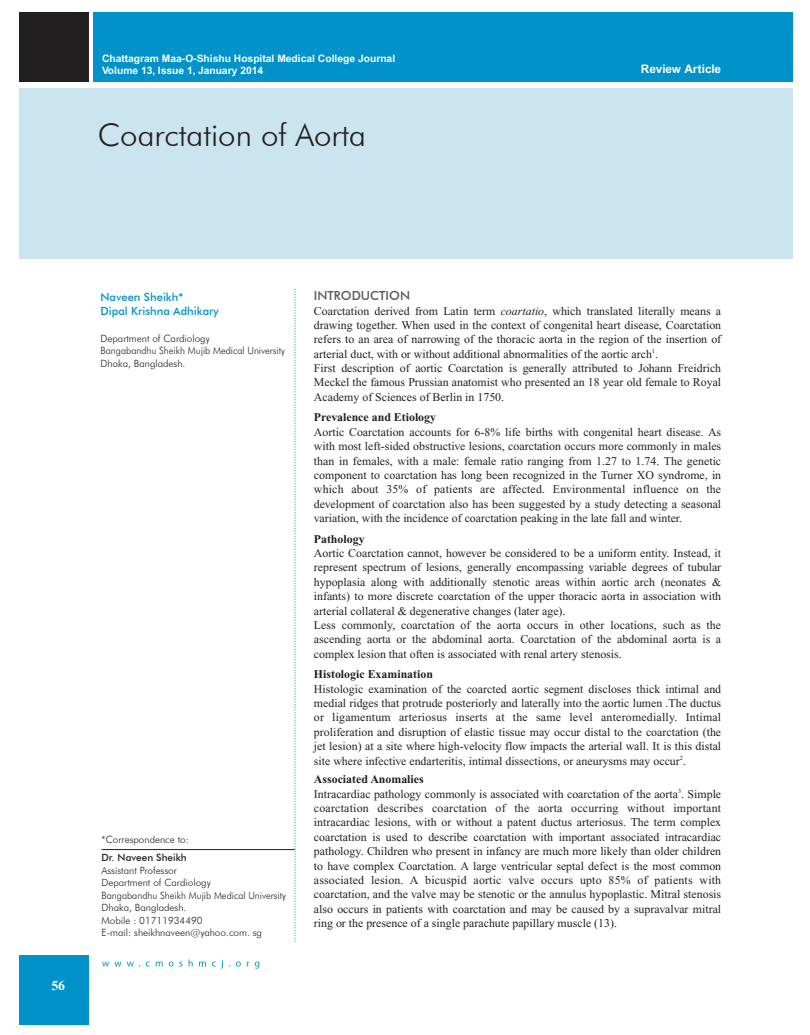
<style>
.page{position:relative;width:810px;height:1035px;background:#fff}
.page>*{position:absolute;margin:0;border:0;box-sizing:border-box;transform-origin:0 0}
.t1{font:300 31.25px "Futura BT";color:#231f20}
.t2{font:700 13.75px "Times New Roman";color:#fff}
.t3{font:500 12.5px "Futura BT";color:#57585a}
.t4{font:11.88px/14.4px "Times New Roman";color:#231f20}
.t5{font:700 11.88px "Times New Roman";color:#231f20}
.t6{font:700 11.75px "Helvetica";color:#fff}
.t7{font:500 11.25px/14.4px "Futura BT";color:#0092c8}
.t8{font:700 10.25px/12.1px "Helvetica";color:#fff}
.t9{font:300 10px/12.5px "Futura BT";color:#231f20}
.t10{font:500 10px "Futura BT";color:#231f20}
.s1{font-style:italic}
.s2{font-weight:700}
</style>
<div class="page">
<svg style="left:102px;top:962px;width:38px;height:5px"></svg>
<svg style="left:146px;top:962px;width:4px;height:5px"></svg>
<svg style="left:156px;top:962px;width:7px;height:5px"></svg>
<svg style="left:169px;top:962px;width:4px;height:5px"></svg>
<svg style="left:179px;top:962px;width:3px;height:5px"></svg>
<svg style="left:189px;top:959px;width:4px;height:8px"></svg>
<svg style="left:199px;top:962px;width:7px;height:5px"></svg>
<svg style="left:212px;top:960px;width:11px;height:9px"></svg>
<svg style="left:236px;top:962px;width:5px;height:5px"></svg>
<svg style="left:255px;top:962px;width:4px;height:7px"></svg>
<div style="left:94px;top:13px;width:699px;height:69px;background:#0092c8"></div>
<div style="left:19px;top:89px;width:774px;height:170px;background:#cae4f0"></div>
<div style="left:19px;top:13px;width:69px;height:69px;background:#231f20"></div>
<div style="left:19px;top:956px;width:70px;height:69px;background:#0092c8"></div>
<svg style="left:294px;top:289px;width:2px;height:652px"></svg>
<hr style="left:102px;top:849px;width:193px;height:1px;background:#231f20">
<p class="t8" style="left:102px;top:53px;width:295px">Chattagram Maa-O-Shishu Hospital Medical College Journal<br>Volume 13, Issue 1, January 2014</p>
<h1 class="t1" style="left:98px;top:116px;width:270px">Coarctation of Aorta</h1>
<p class="t6" style="left:641px;top:62px;width:82px">Review Article</p>
<p class="t2" style="left:51px;top:978px;width:15px">56</p>
<p class="t7" style="left:101px;top:289px;width:120px">Naveen Sheikh*<br>Dipal Krishna Adhikary</p>
<p class="t9" style="left:101px;top:332px;width:186px">Department of Cardiology<br>Bangabandhu Sheikh Mujib Medical University<br>Dhaka, Bangladesh.</p>
<p class="t9" style="left:102px;top:833px;width:89px">*Correspondence to:</p>
<p class="t10" style="left:102px;top:852px;width:87px">Dr. Naveen Sheikh</p>
<p class="t9" style="left:102px;top:864px;width:186px">Assistant Professor<br>Department of Cardiology<br>Bangabandhu Sheikh Mujib Medical University<br>Dhaka, Bangladesh.<br>Mobile : 01711934490<br>E-mail: sheikhnaveen@yahoo.com. sg</p>
<p class="t3" style="left:314px;top:288px;width:98px">INTRODUCTION</p>
<p class="t4" style="left:314px;top:304px;width:409px">Coarctation derived from Latin term <span class="s1">coartatio</span>, which translated literally means a drawing together. When used in the context of congenital heart disease, Coarctation refers to an area of narrowing of the thoracic aorta in the region of the insertion of arterial duct, with or without additional abnormalities of the aortic arch<sup>1</sup>.<br>First description of aortic Coarctation is generally attributed to Johann Freidrich Meckel the famous Prussian anatomist who presented an 18 year old female to Royal Academy of Sciences of Berlin in 1750.</p>
<p class="t5" style="left:314px;top:411px;width:124px">Prevalence and Etiology</p>
<p class="t4" style="left:314px;top:425px;width:409px;text-align:justify">Aortic Coarctation accounts for 6-8% life births with congenital heart disease. As with most left-sided obstructive lesions, coarctation occurs more commonly in males than in females, with a male: female ratio ranging from 1.27 to 1.74. The genetic component to coarctation has long been recognized in the Turner XO syndrome, in which about 35% of patients are affected. Environmental influence on the development of coarctation also has been suggested by a study detecting a seasonal variation, with the incidence of coarctation peaking in the late fall and winter.</p>
<p class="t5" style="left:314px;top:532px;width:52px">Pathology</p>
<p class="t4" style="left:314px;top:546px;width:409px">Aortic Coarctation cannot, however be considered to be a uniform entity. Instead, it represent spectrum of lesions, generally encompassing variable degrees of tubular hypoplasia along with additionally stenotic areas within aortic arch (neonates &amp; infants) to more discrete coarctation of the upper thoracic aorta in association with arterial collateral &amp; degenerative changes (later age).<br>Less commonly, coarctation of the aorta occurs in other locations, such as the ascending aorta or the abdominal aorta. Coarctation of the abdominal aorta is a complex lesion that often is associated with renal artery stenosis.</p>
<p class="t5" style="left:314px;top:668px;width:121px">Histologic Examination</p>
<p class="t4" style="left:314px;top:682px;width:409px;text-align:justify">Histologic examination of the coarcted aortic segment discloses thick intimal and medial ridges that protrude posteriorly and laterally into the aortic lumen .The ductus or ligamentum arteriosus inserts at the same level anteromedially. Intimal proliferation and disruption of elastic tissue may occur distal to the coarctation (the jet lesion) at a site where high-velocity flow impacts the arterial wall. It is this distal site where infective endarteritis, intimal dissections, or aneurysms may occur<sup>2</sup>.</p>
<p class="t4" style="left:314px;top:772px;width:409px"><span class="s2">Associated Anomalies<br></span>Intracardiac pathology commonly is associated with coarctation of the aorta<sup>3</sup>. Simple coarctation describes coarctation of the aorta occurring without important intracardiac lesions, with or without a patent ductus arteriosus. The term complex coarctation is used to describe coarctation with important associated intracardiac pathology. Children who present in infancy are much more likely than older children to have complex Coarctation. A large ventricular septal defect is the most common associated lesion. A bicuspid aortic valve occurs upto 85% of patients with coarctation, and the valve may be stenotic or the annulus hypoplastic. Mitral stenosis also occurs in patients with coarctation and may be caused by a supravalvar mitral ring or the presence of a single parachute papillary muscle (13).</p>
</div>
